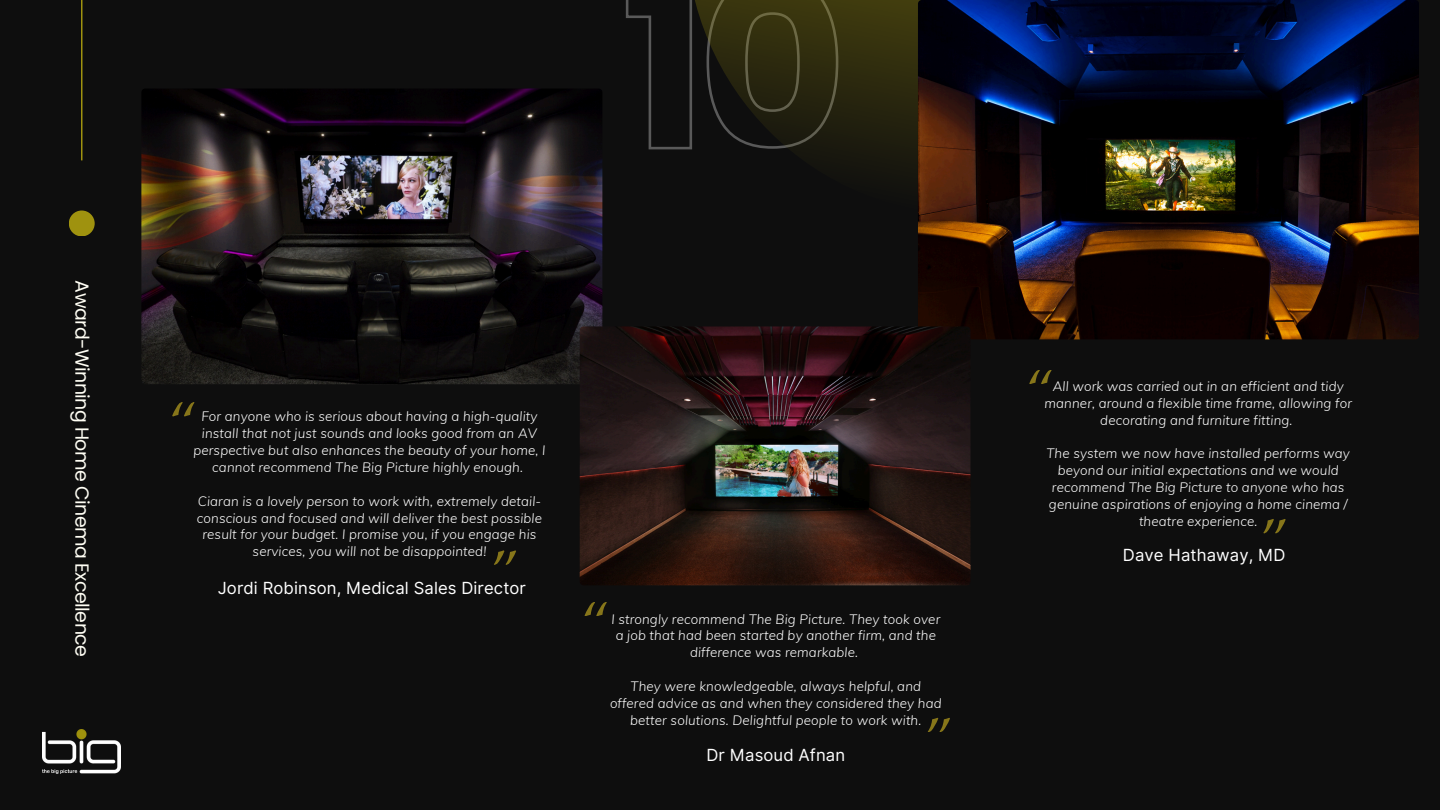
<style>
.page{position:relative;width:1440px;height:810px;background:#0e0e0e}
.page>*{position:absolute;margin:0;border:0;box-sizing:border-box;transform-origin:0 0}
.t1{font:18.9px "Poppins";letter-spacing:-.025em;color:#fffef4}
.t2{font:16.7px "Inter";letter-spacing:.005em;color:#fff}
.t3{font:italic 300 13.4px/16.9px "Muli";letter-spacing:.01em;color:#fff;text-align:center}
</style>
<div class="page">
<img style="left:141px;top:89px;width:461px;height:295px">
<svg style="left:638px;top:0;width:282px;height:169px"></svg>
<svg style="left:494px;top:550px;width:22px;height:15px"></svg>
<svg style="left:172px;top:402px;width:23px;height:14px"></svg>
<svg style="left:928px;top:718px;width:22px;height:14px"></svg>
<svg style="left:1263px;top:519px;width:23px;height:14px"></svg>
<svg style="left:1029px;top:370px;width:23px;height:14px"></svg>
<img style="left:918px;top:0;width:501px;height:339px;border-radius:4px">
<svg style="left:585px;top:602px;width:22px;height:14px"></svg>
<hr style="left:81px;top:0;width:1px;height:160px;background:#9f920f">
<div style="left:69px;top:210px;width:26px;height:26px;background:#9f920f;border-radius:50%"></div>
<img style="left:42px;top:729px;width:79px;height:44px">
<img style="left:580px;top:326px;width:390px;height:259px;border-radius:4px">
<p class="t1" style="left:95px;top:280px;width:378px;rotate:90deg">Award-Winning Home Cinema Excellence</p>
<p class="t3" style="left:193px;top:408px;width:354px">For anyone who is serious about having a high-quality install that not just sounds and looks good from an AV perspective but also enhances the beauty of your home, I cannot recommend The Big Picture highly enough.</p>
<p class="t3" style="left:197px;top:492px;width:347px">Ciaran is a lovely person to work with, extremely detail&shy;conscious and focused and will deliver the best possible result for your budget. I promise you, if you engage his services, you will not be disappointed!</p>
<p class="t2" style="left:218px;top:578px;width:310px">Jordi Robinson, Medical Sales Director</p>
<p class="t3" style="left:611px;top:610px;width:330px">I strongly recommend The Big Picture. They took over a job that had been started by another firm, and the difference was remarkable.</p>
<p class="t3" style="left:610px;top:678px;width:333px">They were knowledgeable, always helpful, and offered advice as and when they considered they had better solutions. Delightful people to work with.</p>
<p class="t2" style="left:706px;top:745px;width:140px">Dr Masoud Afnan</p>
<p class="t3" style="left:1044px;top:377px;width:309px">All work was carried out in an efficient and tidy manner, around a flexible time frame, allowing for decorating and furniture fitting.</p>
<h2 class="t3" style="left:1047px;top:445px;width:305px">The system we now have installed performs way beyond our initial expectations and we would recommend The Big Picture to anyone who has genuine aspirations of enjoying a home cinema / theatre experience.</h2>
<p class="t2" style="left:1123px;top:545px;width:164px">Dave Hathaway, MD</p>
</div>
